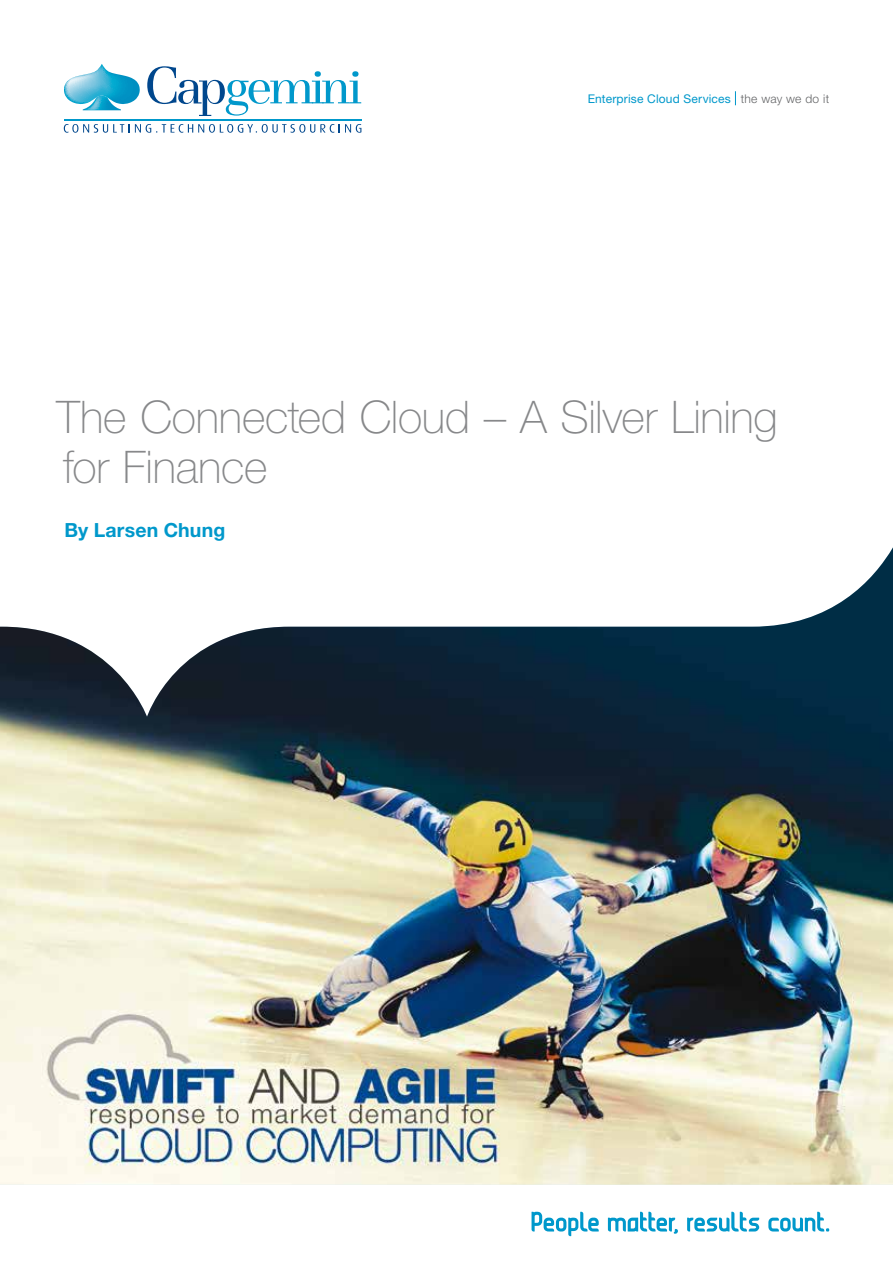
<style>
.page{position:relative;width:893px;height:1263px;background:#fff}
.page>*{position:absolute;margin:0;border:0;box-sizing:border-box;transform-origin:0 0}
.t1{font:100 45px/49.5px "Helvetica Neue LT Std";letter-spacing:-.005em;color:#87888a}
.t2{font:700 19.5px "Helvetica Neue LT Std";letter-spacing:.005em;color:#0098cb}
.t3{font:12px "Helvetica Neue LT Std";letter-spacing:.015em;color:#0098cb}
.s1{font-weight:300;color:#646567}
</style>
<div class="page">
<svg style="left:735px;top:91px;width:1px;height:14px"></svg>
<svg style="left:64px;top:64px;width:76px;height:46px"></svg>
<svg style="left:147px;top:66px;width:214px;height:50px"></svg>
<svg style="left:64px;top:124px;width:297px;height:9px"></svg>
<hr style="left:64px;top:119px;width:297px;height:2px;background:#0098cb">
<svg style="left:531px;top:1212px;width:68px;height:24px"></svg>
<svg style="left:608px;top:1212px;width:70px;height:22px"></svg>
<svg style="left:768px;top:1212px;width:61px;height:19px"></svg>
<svg style="left:687px;top:1212px;width:72px;height:19px"></svg>
<img style="left:0;top:547px;width:893px;height:638px">
<p class="t3" style="left:588px;top:91px;width:243px">Enterprise Cloud Services <span class="s1">the way we do it</span></p>
<p class="t1" style="left:57px;top:392px;width:723px">The Connected Cloud – A Silver Lining for Finance</p>
<p class="t2" style="left:64px;top:518px;width:162px">By Larsen Chung</p>
</div>
